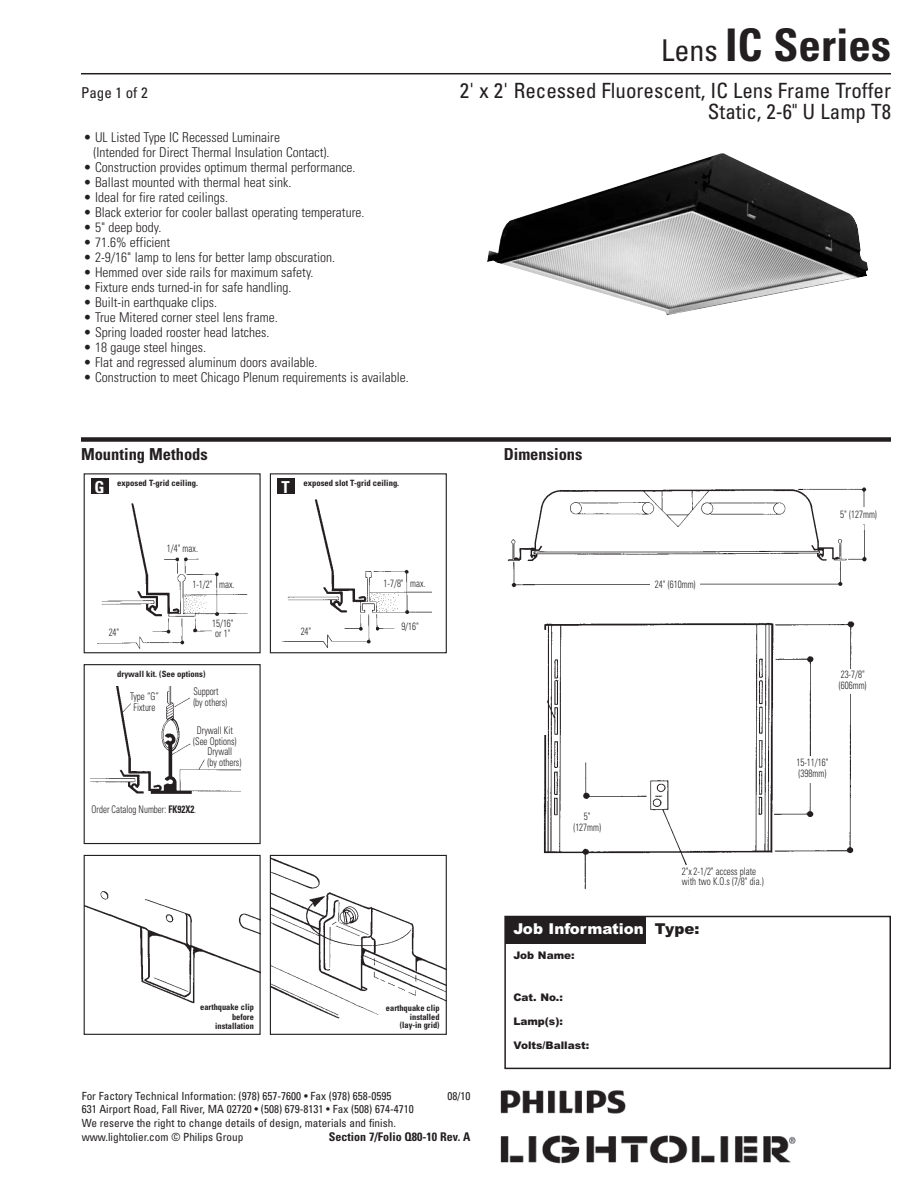
<style>
.page{position:relative;width:918px;height:1188px;background:#fff}
.page>*{position:absolute;margin:0;border:0;box-sizing:border-box;transform-origin:0 0}
.t1{font:700 condensed 45px "Univers";color:#231f20}
.t2{font:condensed 21px/21px "Univers";color:#231f20;text-align:right}
.t3{font:700 condensed 16.5px "Univers";color:#231f20}
.t4{font:900 15px "Arial";color:#fff}
.t5{font:condensed 15px "Univers";color:#231f20}
.t6{font:300 condensed 13.5px/15px "Univers";color:#231f20}
.t7{font:700 condensed 12px "Univers";color:#231f20}
.t8{font:condensed 11.25px/13.8px "Univers";color:#231f20}
.t9{font:300 condensed 10.5px/10.5px "Univers";color:#231f20;scale:.85 1}
.t10{font:900 10.5px "Arial";color:#231f20}
.t11{font:700 condensed 8.7px/9px "Univers";color:#231f20;text-align:right}
.s1{font-weight:400;font-size:30px}
.s2{font-size:16.5px;color:#fff}
.s3{font-weight:700}
.s4{color:#231f20}
</style>
<div class="page">
<hr style="left:81px;top:73px;width:810px;height:1px;background:#231f20">
<div style="left:81px;top:437px;width:810px;height:5px;background:#231f20"></div>
<img style="left:487px;top:153px;width:381px;height:162px">
<img style="left:543px;top:621px;width:312px;height:270px">
<div style="left:836px;top:669px;width:34px;height:24px;background:#fff"></div>
<div style="left:570px;top:811px;width:34px;height:24px;background:#fff"></div>
<div style="left:792px;top:756px;width:41px;height:26px;background:#fff"></div>
<div style="left:480px;top:631px;width:67px;height:104px;background:#fff"></div>
<div style="left:680px;top:865px;width:88px;height:24px;background:#fff"></div>
<img style="left:507px;top:487px;width:360px;height:101px">
<div style="left:651px;top:576px;width:49px;height:18px;background:#fff"></div>
<div style="left:834px;top:507px;width:49px;height:17px;background:#fff"></div>
<div style="left:84px;top:473px;width:177px;height:180px;border:1px solid #231f20"></div>
<div style="left:91px;top:479px;width:18px;height:15px;background:#231f20"></div>
<div style="left:270px;top:473px;width:177px;height:180px;border:1px solid #231f20"></div>
<div style="left:277px;top:479px;width:18px;height:15px;background:#231f20"></div>
<div style="left:84px;top:664px;width:177px;height:180px;border:1px solid #231f20"></div>
<img style="left:97px;top:503px;width:151px;height:146px">
<img style="left:281px;top:499px;width:150px;height:149px">
<img style="left:90px;top:687px;width:151px;height:107px">
<img style="left:86px;top:891px;width:173px;height:113px">
<div style="left:84px;top:855px;width:177px;height:180px;border:1px solid #231f20"></div>
<img style="left:272px;top:858px;width:173px;height:161px">
<div style="left:270px;top:855px;width:177px;height:180px;border:1px solid #231f20"></div>
<div style="left:505px;top:917px;width:140px;height:27px;background:#231f20"></div>
<div style="left:504px;top:916px;width:387px;height:153px;border:2px solid #231f20"></div>
<img style="left:500px;top:1090px;width:296px;height:74px">
<h1 class="t1" style="left:661px;top:28px;width:231px"><span class="s1">Lens</span> IC Series</h1>
<p class="t5" style="left:81px;top:88px;width:68px">Page 1 of 2</p>
<h2 class="t2" style="left:460px;top:82px;width:433px">2' x 2' Recessed Fluorescent, IC Lens Frame Troffer<br>Static, 2-6" U Lamp T8</h2>
<p class="t6" style="left:93px;top:131px;width:238px;text-indent:-10px">• UL Listed Type IC Recessed Luminaire<br>(Intended for Direct Thermal Insulation Contact).</p>
<p class="t6" style="left:84px;top:161px;width:274px">• Construction provides optimum thermal performance.</p>
<p class="t6" style="left:84px;top:176px;width:209px">• Ballast mounted with thermal heat sink.</p>
<p class="t6" style="left:84px;top:191px;width:146px">• Ideal for fire rated ceilings.</p>
<p class="t6" style="left:84px;top:206px;width:282px">• Black exterior for cooler ballast operating temperature.</p>
<p class="t6" style="left:84px;top:221px;width:79px">• 5" deep body.</p>
<p class="t6" style="left:84px;top:236px;width:88px">• 71.6% efficient</p>
<p class="t6" style="left:84px;top:251px;width:253px">• 2-9/16" lamp to lens for better lamp obscuration.</p>
<p class="t6" style="left:84px;top:266px;width:232px">• Hemmed over side rails for maximum safety.</p>
<p class="t6" style="left:84px;top:281px;width:209px">• Fixture ends turned-in for safe handling.</p>
<p class="t6" style="left:84px;top:296px;width:135px">• Built-in earthquake clips.</p>
<p class="t6" style="left:84px;top:311px;width:196px">• True Mitered corner steel lens frame.</p>
<p class="t6" style="left:84px;top:326px;width:187px">• Spring loaded rooster head latches.</p>
<p class="t6" style="left:84px;top:341px;width:124px">• 18 gauge steel hinges.</p>
<p class="t6" style="left:84px;top:356px;width:236px">• Flat and regressed aluminum doors available.</p>
<p class="t6" style="left:84px;top:371px;width:327px">• Construction to meet Chicago Plenum requirements is available.</p>
<p class="t3" style="left:81px;top:448px;width:128px">Mounting Methods</p>
<p class="t3" style="left:504px;top:448px;width:80px">Dimensions</p>
<p class="t11" style="left:94px;top:480px;width:105px"><span class="s2">G</span> exposed T-grid ceiling.</p>
<p class="t11" style="left:282px;top:480px;width:119px"><span class="s2">T</span> exposed slot T-grid ceiling.</p>
<p class="t9" style="left:167px;top:544px;width:38px">1/4" max.</p>
<p class="t9" style="left:193px;top:580px;width:51px">1-1/2" max.</p>
<p class="t9" style="left:212px;top:619px;width:27px">15/16"</p>
<p class="t9" style="left:109px;top:628px;width:14px">24"</p>
<p class="t9" style="left:215px;top:629px;width:20px">or 1"</p>
<p class="t11" style="left:117px;top:670px;width:90px">drywall kit. (See options)</p>
<p class="t9" style="left:130px;top:692px;width:35px;text-align:center">Type “G”<br>Fixture</p>
<p class="t9" style="left:193px;top:687px;width:41px">Support (by others)</p>
<p class="t9" style="left:197px;top:726px;width:44px">Drywall Kit</p>
<p class="t9" style="left:193px;top:737px;width:52px">(See Options)</p>
<p class="t9" style="left:207px;top:747px;width:31px">Drywall</p>
<p class="t9" style="left:207px;top:758px;width:41px">(by others)</p>
<p class="t9" style="left:92px;top:805px;width:125px">Order Catalog Number: <span class="s3">FK92X2</span>.</p>
<p class="t9" style="left:301px;top:627px;width:14px">24"</p>
<p class="t9" style="left:384px;top:579px;width:51px">1-7/8" max.</p>
<p class="t9" style="left:401px;top:622px;width:22px">9/16"</p>
<p class="t11" style="left:200px;top:1004px;width:55px">earthquake clip before installation</p>
<p class="t11" style="left:386px;top:1004px;width:55px">earthquake clip installed (lay-in grid)</p>
<p class="t8" style="left:82px;top:1090px;width:311px">For Factory Technical Information: (978) 657-7600 • Fax (978) 658-0595</p>
<p class="t8" style="left:448px;top:1090px;width:25px">08/10</p>
<p class="t8" style="left:82px;top:1103px;width:334px">631 Airport Road, Fall River, MA 02720 • (508) 679-8131 • Fax (508) 674-4710<br>We reserve the right to change details of design, materials and finish. www.lightolier.com © Philips Group</p>
<p class="t7" style="left:329px;top:1132px;width:143px">Section 7/Folio Q80-10 Rev. A</p>
<p class="t9" style="left:655px;top:580px;width:49px">24" (610mm)</p>
<p class="t9" style="left:573px;top:812px;width:34px;text-align:center">5" (127mm)</p>
<p class="t9" style="left:682px;top:867px;width:98px">2"x 2-1/2" access plate with two K.O.s (7/8" dia.)</p>
<p class="t4" style="left:513px;top:920px;width:188px">Job Information <span class="s4">Type:</span></p>
<p class="t10" style="left:513px;top:950px;width:63px">Job Name:</p>
<p class="t10" style="left:513px;top:992px;width:51px">Cat. No.:</p>
<p class="t10" style="left:513px;top:1016px;width:51px">Lamp(s):</p>
<p class="t10" style="left:513px;top:1040px;width:77px">Volts/Ballast:</p>
<p class="t9" style="left:840px;top:510px;width:45px">5" (127mm)</p>
<p class="t9" style="left:839px;top:670px;width:34px">23-7/8" (606mm)</p>
<p class="t9" style="left:797px;top:758px;width:39px">15-11/16" (398mm)</p>
</div>
